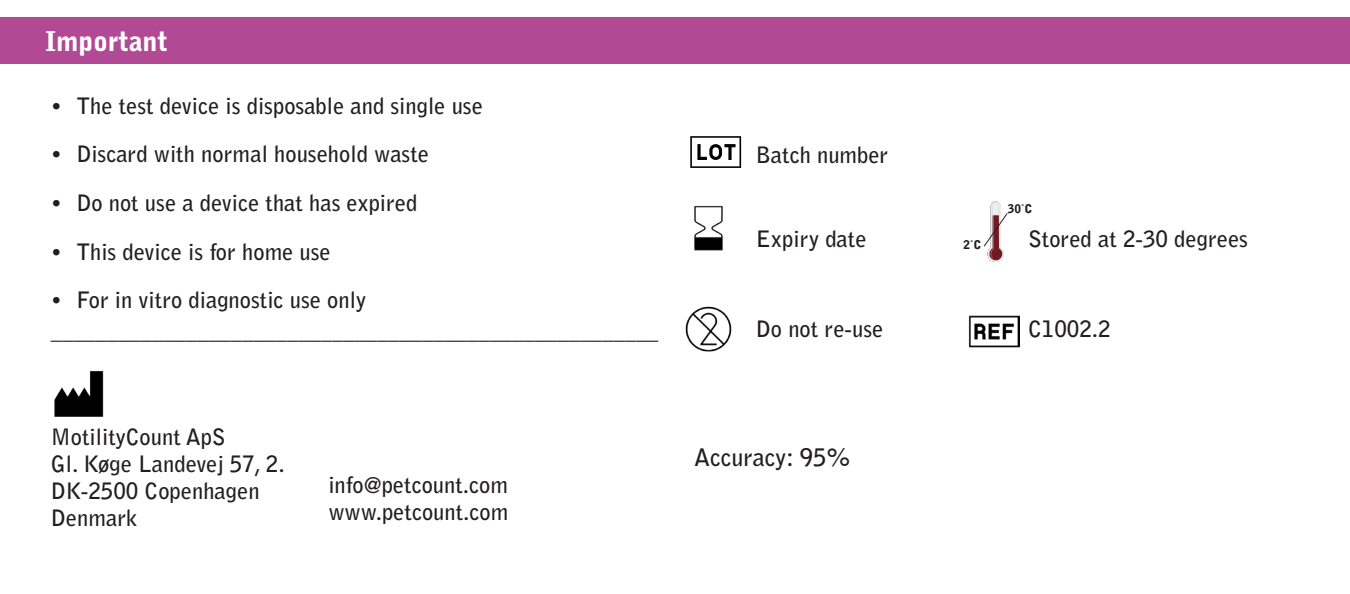
<style>
.page{position:relative;width:1350px;height:594px;background:#fff}
.page>*{position:absolute;margin:0;border:0;box-sizing:border-box;transform-origin:0 0}
.mellemoverskrift{font:900 27px "Bell Gothic Std";color:#fff}
.t1{font:700 24px "Bell Gothic Std";color:#231f20}
.brødtekst{font:700 22.5px/27px "Bell Gothic Std";color:#231f20}
.brødtekst-2{font:900 12px "Bell Gothic Std";color:#231f20}
</style>
<div class="page">
<div style="left:0;top:17px;width:1350px;height:47px;background:#b14995"></div>
<img style="left:54px;top:371px;width:50px;height:46px">
<img style="left:694px;top:205px;width:29px;height:46px">
<img style="left:685px;top:306px;width:47px;height:46px">
<svg style="left:690px;top:136px;width:51px;height:32px"></svg>
<img style="left:969px;top:315px;width:50px;height:32px">
<svg style="left:983px;top:201px;width:25px;height:61px"></svg>
<p class="mellemoverskrift" style="left:46px;top:25px;width:124px">Important</p>
<p class="brødtekst" style="left:51px;top:92px;width:434px">• The test device is disposable and single use</p>
<p class="brødtekst" style="left:51px;top:141px;width:380px">• Discard with normal household waste</p>
<p class="brødtekst" style="left:51px;top:189px;width:368px">• Do not use a device that has expired</p>
<p class="brødtekst" style="left:51px;top:238px;width:281px">• This device is for home use</p>
<p class="brødtekst" style="left:51px;top:287px;width:317px">• For in vitro diagnostic use only</p>
<p class="brødtekst" style="left:51px;top:317px;width:609px">______________________________________________________</p>
<p class="brødtekst" style="left:51px;top:423px;width:235px">MotilityCount ApS<br>Gl. Køge Landevej 57, 2.<br>DK-2500 Copenhagen<br>Denmark</p>
<p class="brødtekst" style="left:328px;top:471px;width:181px">info@petcount.com</p>
<p class="brødtekst" style="left:328px;top:498px;width:181px">www.petcount.com</p>
<p class="brødtekst" style="left:756px;top:142px;width:134px">Batch number</p>
<p class="brødtekst-2" style="left:1007px;top:201px;width:26px">30˚C</p>
<p class="brødtekst" style="left:756px;top:225px;width:112px">Expiry date</p>
<p class="brødtekst" style="left:1028px;top:225px;width:221px">Stored at 2-30 degrees</p>
<p class="brødtekst-2" style="left:963px;top:238px;width:20px">2˚C</p>
<p class="brødtekst" style="left:756px;top:316px;width:129px">Do not re-use</p>
<p class="brødtekst" style="left:1028px;top:316px;width:84px">C1002.2</p>
<p class="t1" style="left:694px;top:443px;width:158px">Accuracy: 95%</p>
</div>
